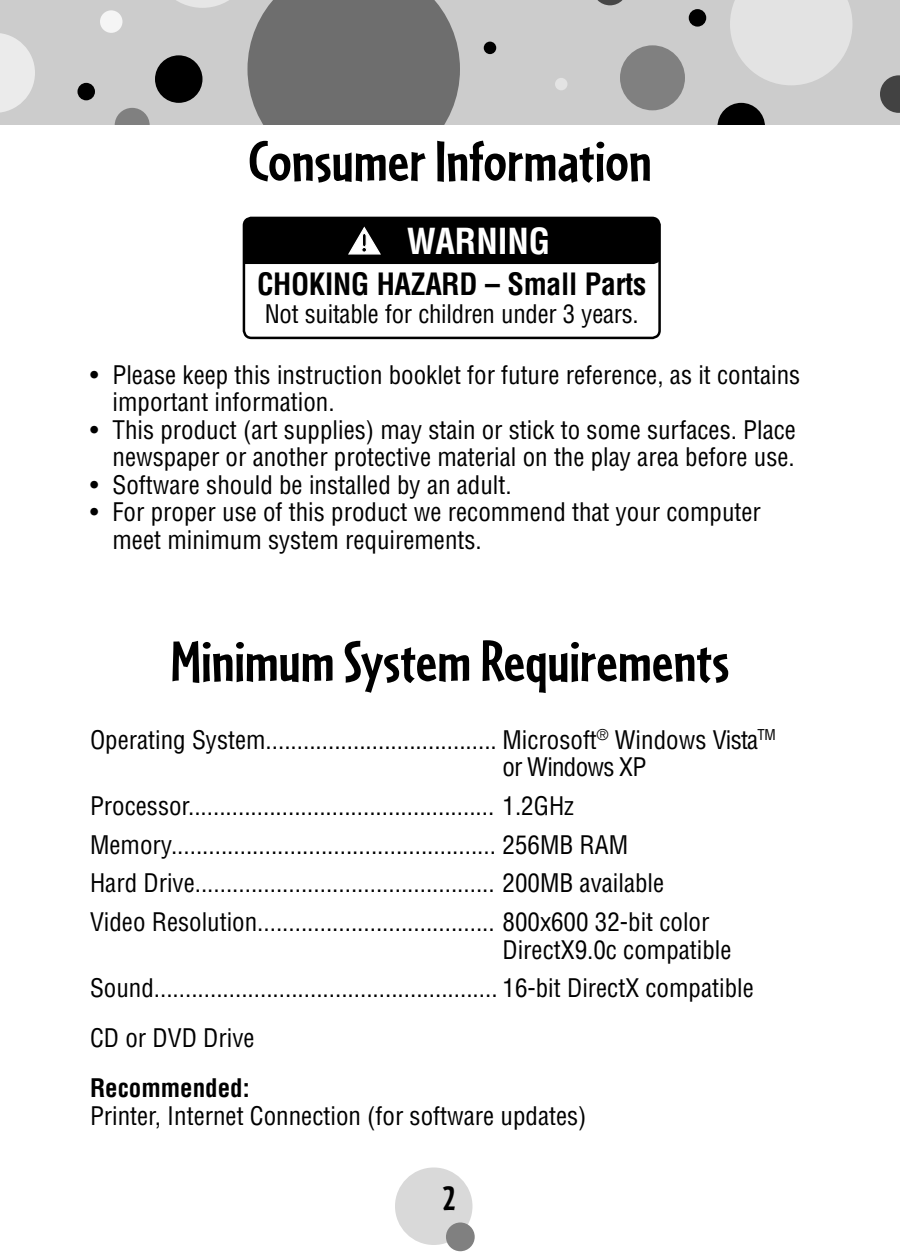
<style>
.page{position:relative;width:900px;height:1260px;background:#fff}
.page>*{position:absolute;margin:0;border:0;box-sizing:border-box;transform-origin:0 0}
.t1{font:700 60px "Cafeteria";color:#000}
.t2{font:700 condensed 35px "Helvetica LT Std";color:#fff}
.t3{font:700 35px "Cafeteria";color:#000}
.t4{font:700 condensed 30px "Helvetica LT Std";letter-spacing:-.01em;color:#000}
.t5{font:condensed 25px/27.5px "Helvetica LT Std";color:#000}
.t6{font:700 condensed 25px "Helvetica LT Std";color:#000}
</style>
<div class="page">
<div style="left:395px;top:1168px;width:77px;height:77px;background:#d9d9d9;border-radius:50%"></div>
<div style="left:446px;top:1222px;width:29px;height:29px;background:#808080;border-radius:50%"></div>
<div style="left:0;top:0;width:900px;height:125px;background:#ccc"></div>
<svg style="left:0;top:33px;width:35px;height:80px"></svg>
<svg style="left:597px;top:0;width:26px;height:5px"></svg>
<div style="left:620px;top:45px;width:65px;height:65px;background:#808080;border-radius:50%"></div>
<svg style="left:730px;top:0;width:122px;height:85px"></svg>
<div style="left:555px;top:78px;width:13px;height:12px;background:#e3e3e3;border-radius:50%"></div>
<div style="left:484px;top:42px;width:12px;height:12px;background:#000;border-radius:50%"></div>
<svg style="left:115px;top:0;width:345px;height:125px"></svg>
<div style="left:155px;top:55px;width:47px;height:48px;background:#000;border-radius:50%"></div>
<div style="left:78px;top:83px;width:17px;height:17px;background:#000;border-radius:50%"></div>
<div style="left:689px;top:9px;width:17px;height:18px;background:#000;border-radius:50%"></div>
<div style="left:100px;top:10px;width:22px;height:23px;background:#f5f5f5;border-radius:50%"></div>
<svg style="left:880px;top:75px;width:20px;height:38px"></svg>
<svg style="left:718px;top:103px;width:47px;height:22px"></svg>
<div style="left:243px;top:217px;width:418px;height:122px;border:2px solid #000;border-radius:8px"></div>
<div style="left:244px;top:218px;width:416px;height:46px;background:#000"></div>
<h1 class="t1" style="left:248px;top:144px;width:405px">Consumer Information</h1>
<h2 class="t2" style="left:407px;top:229px;width:145px">WARNING</h2>
<p class="t4" style="left:257px;top:273px;width:391px">CHOKING HAZARD – Small Parts</p>
<p class="t5" style="left:265px;top:304px;width:376px">Not suitable for children under 3 years.</p>
<p class="t5" style="left:112px;top:364px;width:689px;text-indent:-22px">• Please keep this instruction booklet for future reference, as it contains important information.</p>
<p class="t5" style="left:90px;top:419px;width:708px;text-align:right">• This product (art supplies) may stain or stick to some surfaces. Place newspaper or another protective material on the play area before use.</p>
<p class="t5" style="left:90px;top:474px;width:423px">• Software should be installed by an adult.</p>
<p class="t5" style="left:112px;top:502px;width:650px;text-indent:-22px">• For proper use of this product we recommend that your computer meet minimum system requirements.</p>
<h1 class="t1" style="left:170px;top:644px;width:561px">Minimum System Requirements</h1>
<p class="t5" style="left:502px;top:729px;width:275px;text-indent:-412px">Operating System..................................... Microsoft<sup>®</sup> Windows Vista<sup>TM </sup>or Windows XP</p>
<p class="t5" style="left:90px;top:790px;width:621px;line-height:38.8px">Processor................................................. 1.2GHz Memory.................................................... 256MB RAM<br>Hard Drive................................................ 200MB available Video Resolution...................................... 800x600 32-bit color</p>
<p class="t5" style="left:90px;top:933px;width:665px;line-height:38.8px;text-indent:412px">DirectX9.0c compatible<br>Sound....................................................... 16-bit DirectX compatible</p>
<p class="t5" style="left:90px;top:1028px;width:166px">CD or DVD Drive</p>
<p class="t6" style="left:90px;top:1080px;width:161px">Recommended:</p>
<p class="t5" style="left:90px;top:1105px;width:498px">Printer, Internet Connection (for software updates)</p>
<h2 class="t3" style="left:443px;top:1188px;width:14px">2</h2>
</div>
